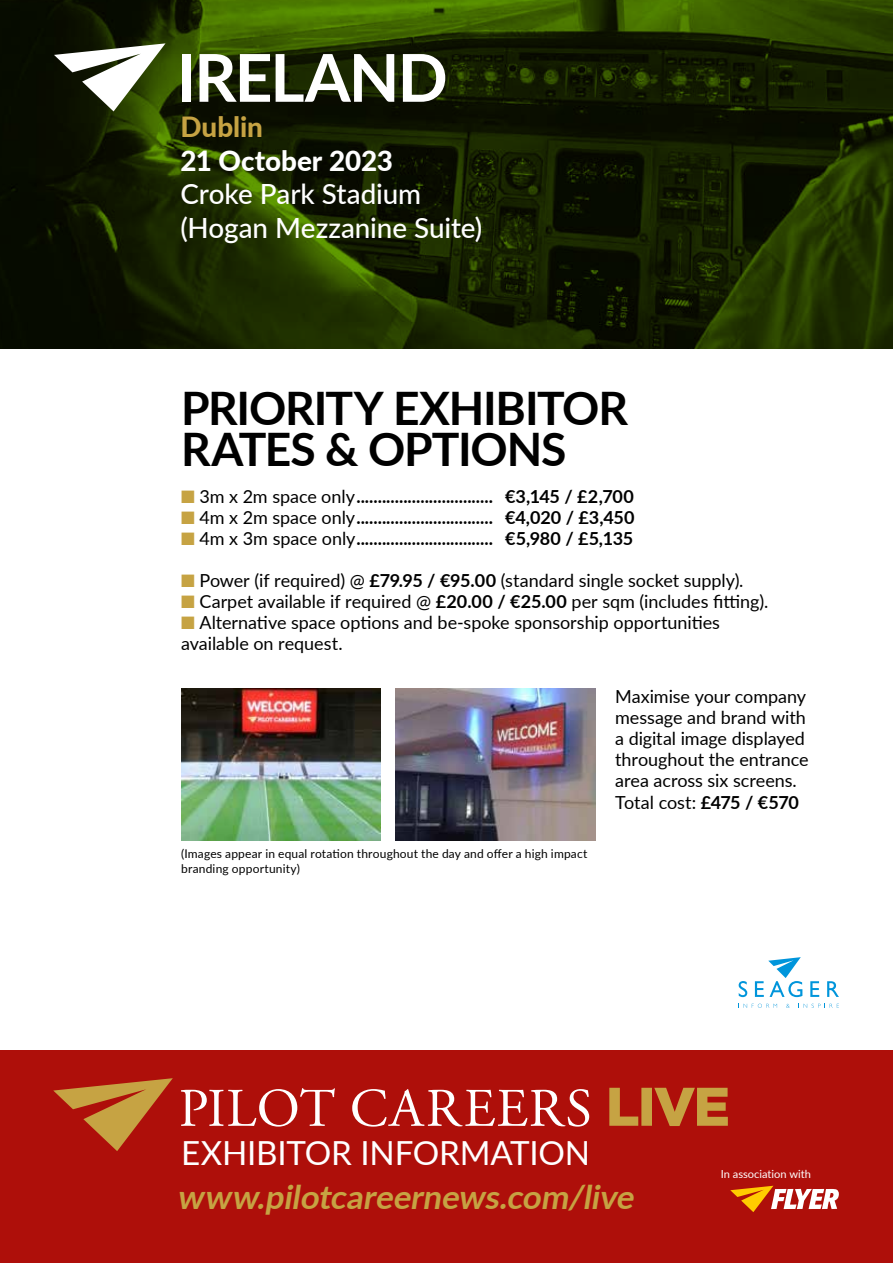
<style>
.page{position:relative;width:893px;height:1263px;background:#fff}
.page>*{position:absolute;margin:0;border:0;box-sizing:border-box;transform-origin:0 0}
.t1{font:700 66px "Lato";letter-spacing:-.03em;color:#fff}
.t2{font:700 46.2px/40.5px "Lato";letter-spacing:-.025em;color:#000}
.t3{font:33.15px "Lato";letter-spacing:-.01em;color:#fff}
.t4{font:italic 700 33px "Lato";color:#c6a343}
.t5{font:500 27.75px/33.5px "Lato";letter-spacing:-.005em;color:#fff}
.t6{font:800 27.75px "Lato";color:#fff}
.t7{font:800 27.75px "Lato";color:#c6a343}
.t8{font:18px/21.1px "Lato";letter-spacing:-.005em;color:#000}
.t9{font:700 18px "Lato";letter-spacing:-.015em;color:#000}
.t10{font:12px/15px "Lato";letter-spacing:.015em;color:#000}
.t11{font:11.1px "Lato";color:#fff}
.s1{color:#c6a343}
.s2{font-weight:400}
.s3{font-weight:700}
</style>
<div class="page">
<svg style="left:0;top:0;width:893px;height:349px;background:#192600"></svg>
<div style="left:0;top:1050px;width:893px;height:213px;background:#ae0f0a"></div>
<svg style="left:609px;top:1088px;width:119px;height:38px"></svg>
<svg style="left:181px;top:1088px;width:408px;height:38px"></svg>
<svg style="left:53px;top:1078px;width:120px;height:73px"></svg>
<svg style="left:827px;top:981px;width:12px;height:16px"></svg>
<svg style="left:810px;top:981px;width:9px;height:16px"></svg>
<svg style="left:739px;top:981px;width:8px;height:16px"></svg>
<svg style="left:755px;top:957px;width:47px;height:40px"></svg>
<svg style="left:743px;top:1004px;width:34px;height:4px"></svg>
<svg style="left:786px;top:1004px;width:4px;height:4px"></svg>
<svg style="left:803px;top:1004px;width:36px;height:4px"></svg>
<svg style="left:730px;top:1186px;width:109px;height:26px"></svg>
<svg style="left:54px;top:43px;width:112px;height:68px"></svg>
<img style="left:396px;top:688px;width:200px;height:152px">
<img style="left:181px;top:688px;width:200px;height:152px">
<h1 class="t1" style="left:177px;top:29px;width:273px">IRELAND</h1>
<h3 class="t7" style="left:180px;top:106px;width:84px">Dublin</h3>
<h3 class="t6" style="left:180px;top:140px;width:214px">21 October 2023</h3>
<h3 class="t5" style="left:180px;top:176px;width:303px">Croke Park Stadium (Hogan Mezzanine Suite)</h3>
<h2 class="t2" style="left:181px;top:386px;width:448px">PRIORITY EXHIBITOR<br>RATES &amp; OPTIONS</h2>
<p class="t9" style="left:181px;top:483px;width:454px"><span class="s1">■</span> <span class="s2">3m x 2m space only</span>................................ €3,145 / £2,700</p>
<p class="t9" style="left:181px;top:504px;width:455px"><span class="s1">■</span> <span class="s2">4m x 2m space only</span>................................ €4,020 / £3,450</p>
<p class="t9" style="left:181px;top:525px;width:454px"><span class="s1">■</span> <span class="s2">4m x 3m space only</span>................................ €5,980 / £5,135</p>
<p class="t8" style="left:181px;top:569px;width:564px"><span class="s1">■</span> Power (if required) @ <span class="s3">£79.95 / €95.00</span> (standard single socket supply).</p>
<p class="t8" style="left:181px;top:590px;width:589px"><span class="s1">■</span> Carpet available if required @ <span class="s3">£20.00 / €25.00</span> per sqm (includes fitting).</p>
<p class="t8" style="left:181px;top:611px;width:540px"><span class="s1">■</span> Alternative space options and be-spoke sponsorship opportunities available on request.</p>
<p class="t8" style="left:615px;top:685px;width:195px">Maximise your company message and brand with a digital image displayed throughout the entrance area across six screens.<br>Total cost: <span class="s3">£475 / €570</span></p>
<p class="t10" style="left:181px;top:845px;width:408px">(Images appear in equal rotation throughout the day and offer a high impact branding opportunity)</p>
<h3 class="t3" style="left:181px;top:1129px;width:411px">EXHIBITOR INFORMATION</h3>
<h3 class="t4" style="left:177px;top:1173px;width:465px">www.pilotcareernews.com/live</h3>
<p class="t11" style="left:721px;top:1166px;width:92px">In association with</p>
</div>
